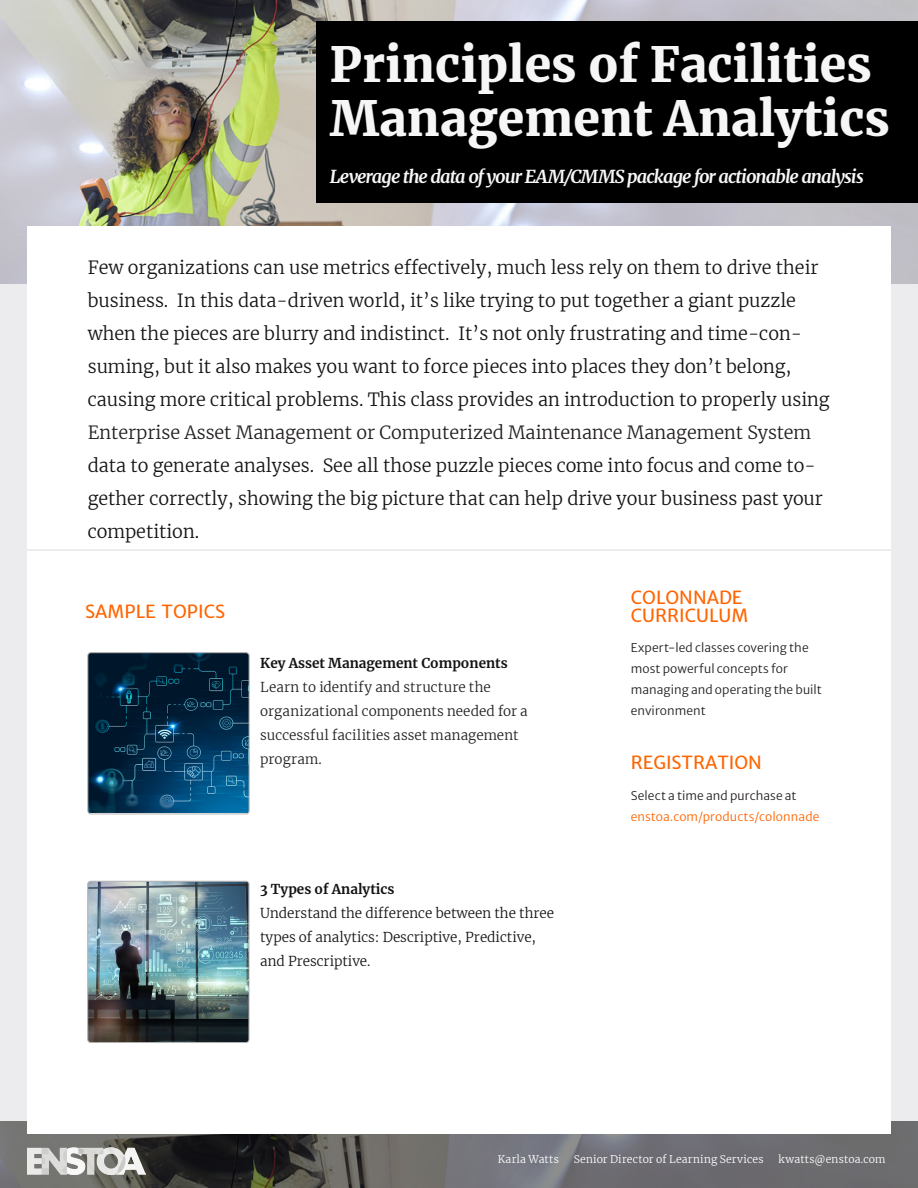
<style>
.page{position:relative;width:918px;height:1188px;background:#fff}
.page>*{position:absolute;margin:0;border:0;box-sizing:border-box;transform-origin:0 0}
.course-title{font:900 48px/54px "Merriweather";color:#f6f6f6}
.course-subtitle{font:300 18px/33px "Merriweather";color:#141414}
.course-title-2{font:italic 700 18px "Merriweather";letter-spacing:-.055em;color:#f8f8f8}
.course-subtitle-2{font:18px "Merriweather Sans";color:#ff6500}
.topic-description{font:300 13.5px/24px "Merriweather";letter-spacing:.005em;color:#231f20}
.topic-name{font:300 13.5px/24px "Merriweather";color:#141414}
.common-feature-descr{font:300 12px/21px "Merriweather Sans";letter-spacing:.01em;color:#231f20}
.common-feature-descr-2{font:12px/21px "Merriweather Sans";letter-spacing:.01em;color:#ff6500}
.t1{font:300 10.5px "Merriweather";letter-spacing:.015em;color:#fff}
.s1{color:#231f20}
.s2{font-weight:700;color:#141414}
.s3{font-weight:700}
.s4{font-weight:300;color:#231f20}
</style>
<div class="page">
<div style="left:0;top:202px;width:54px;height:932px;background:#ececee"></div>
<div style="left:864px;top:202px;width:54px;height:932px;background:#ececee"></div>
<img style="left:0;top:0;width:918px;height:283px">
<svg style="left:0;top:1121px;width:918px;height:67px;background:#606061"></svg>
<div style="left:27px;top:227px;width:864px;height:907px;background:#fff"></div>
<img style="left:27px;top:1147px;width:119px;height:28px">
<hr style="left:0;top:549px;width:918px;height:2px;background:#ececee">
<div style="left:316px;top:22px;width:602px;height:181px;background:#000"></div>
<img style="left:89px;top:881px;width:160px;height:160px">
<div style="left:87px;top:881px;width:162px;height:162px;border:1px solid #b1b1b1;border-radius:3px"></div>
<img style="left:89px;top:654px;width:158px;height:158px">
<div style="left:87px;top:652px;width:162px;height:162px;border:1px solid #b1b1b1;border-radius:3px"></div>
<p class="course-title" style="left:330px;top:36px;width:561px">Principles of Facilities<br>Management Analytics</p>
<p class="course-title-2" style="left:330px;top:164px;width:535px">Leverage the data of your EAM/CMMS package for actionable analysis</p>
<p class="course-subtitle" style="left:88px;top:251px;width:743px">Few organizations can use metrics effectively, much less rely on them to drive their business. In this data-driven world, it’s like trying to put together a giant puzzle when the pieces are blurry and indistinct. It’s not only frustrating and time-con&shy;suming, but it also makes you want to force pieces into places they don’t belong, causing more critical problems. This class provides an introduction to properly using <span class="s1">Enterprise Asset Management or Computerized Maintenance Management System </span>data to generate analyses. See all those puzzle pieces come into focus and come to&shy;gether correctly, showing the big picture that can help drive your business past your competition.</p>
<p class="course-subtitle-2" style="left:631px;top:587px;width:113px">COLONNADE</p>
<p class="course-subtitle-2" style="left:85px;top:601px;width:141px">SAMPLE TOPICS</p>
<p class="course-subtitle-2" style="left:631px;top:605px;width:119px">CURRICULUM</p>
<p class="topic-description" style="left:260px;top:651px;width:269px"><span class="s2">Key Asset Management Components<br></span>Learn to identify and structure the organizational components needed for a successful facilities asset management program.</p>
<p class="topic-name" style="left:260px;top:877px;width:296px"><span class="s3">3 Types of Analytics<br></span>Understand the difference between the three types of analytics: Descriptive, Predictive, and Prescriptive.</p>
<p class="common-feature-descr" style="left:631px;top:636px;width:193px">Expert-led classes covering the most powerful concepts for managing and operating the built environment</p>
<p class="course-subtitle-2" style="left:631px;top:751px;width:133px">REGISTRATION</p>
<p class="common-feature-descr-2" style="left:631px;top:786px;width:190px"><span class="s4">Select a time and purchase at </span>enstoa.com/products/colonnade</p>
<p class="t1" style="left:498px;top:1152px;width:63px">Karla Watts</p>
<p class="t1" style="left:574px;top:1152px;width:191px">Senior Director of Learning Services</p>
<p class="t1" style="left:779px;top:1152px;width:109px">kwatts@enstoa.com</p>
</div>
